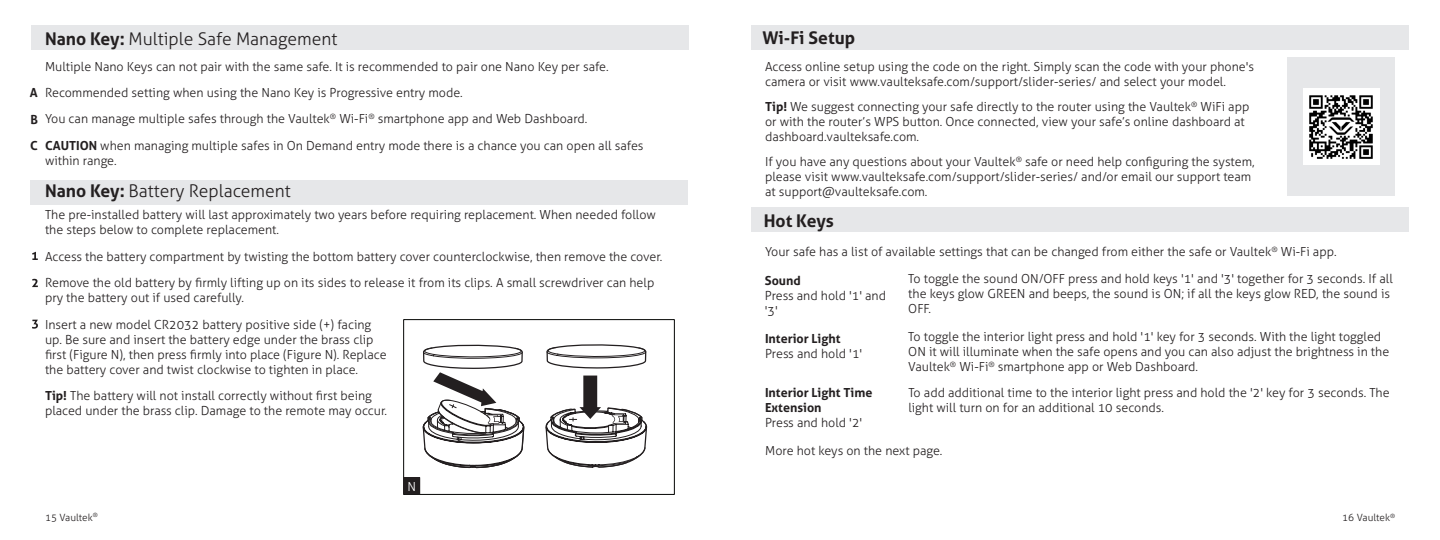
<style>
.page{position:relative;width:1440px;height:540px;background:#fff}
.page>*{position:absolute;margin:0;border:0;box-sizing:border-box;transform-origin:0 0}
.t1{font:300 17.5px "Aller";color:#231f20}
.t2{font:700 17.5px "Aller";color:#231f20}
.t3{font:300 12.5px/15px "Aller";color:#231f20}
.t4{font:700 12.5px "Aller";color:#231f20}
.t5{font:300 12.5px "Aller";color:#fff}
.t6{font:300 10px "Aller";color:#231f20}
.s1{font-weight:700}
</style>
<div class="page">
<div style="left:31px;top:25px;width:658px;height:25px;background:#e6e7e9"></div>
<div style="left:403px;top:319px;width:272px;height:176px;border:1px solid #040503"></div>
<svg style="left:32px;top:252px;width:6px;height:8px"></svg>
<svg style="left:32px;top:279px;width:6px;height:8px"></svg>
<svg style="left:32px;top:320px;width:6px;height:9px"></svg>
<svg style="left:422px;top:319px;width:103px;height:150px"></svg>
<svg style="left:545px;top:319px;width:103px;height:149px"></svg>
<div style="left:404px;top:478px;width:16px;height:16px;background:#231f20"></div>
<div style="left:403px;top:478px;width:17px;height:16px;border:1px solid #231f20"></div>
<div style="left:751px;top:207px;width:658px;height:25px;background:#e6e7e9"></div>
<div style="left:751px;top:25px;width:658px;height:25px;background:#e6e7e9"></div>
<div style="left:1287px;top:57px;width:108px;height:139px;background:#e6e7e9"></div>
<div style="left:1303px;top:88px;width:76px;height:77px;background:#fff"></div>
<div style="left:31px;top:180px;width:657px;height:25px;background:#e6e7e9"></div>
<img style="left:1309px;top:95px;width:64px;height:64px">
<p class="t1" style="left:45px;top:28px;width:294px"><span class="s1">Nano Key:</span> Multiple Safe Management</p>
<p class="t3" style="left:45px;top:59px;width:565px">Multiple Nano Keys can not pair with the same safe. It is recommended to pair one Nano Key per safe.</p>
<p class="t3" style="left:45px;top:85px;width:419px">Recommended setting when using the Nano Key is Progressive entry mode.</p>
<p class="t3" style="left:45px;top:112px;width:544px">You can manage multiple safes through the Vaultek<sup>®</sup> Wi-Fi<sup>®</sup> smartphone app and Web Dashboard.</p>
<p class="t3" style="left:45px;top:138px;width:600px"><span class="s1">CAUTION</span> when managing multiple safes in On Demand entry mode there is a chance you can open all safes within range.</p>
<p class="t1" style="left:45px;top:180px;width:247px"><span class="s1">Nano Key:</span> Battery Replacement</p>
<p class="t3" style="left:45px;top:208px;width:612px">The pre-installed battery will last approximately two years before requiring replacement. When needed follow the steps below to complete replacement.</p>
<p class="t3" style="left:45px;top:249px;width:619px">Access the battery compartment by twisting the bottom battery cover counterclockwise, then remove the cover.</p>
<p class="t3" style="left:45px;top:275px;width:611px">Remove the old battery by firmly lifting up on its sides to release it from its clips. A small screwdriver can help pry the battery out if used carefully.</p>
<p class="t3" style="left:45px;top:317px;width:343px">Insert a new model CR2032 battery positive side (+) facing up. Be sure and insert the battery edge under the brass clip first (Figure N), then press firmly into place (Figure N). Replace the battery cover and twist clockwise to tighten in place.</p>
<p class="t3" style="left:45px;top:388px;width:344px"><span class="s1">Tip!</span> The battery will not install correctly without first being placed under the brass clip. Damage to the remote may occur.</p>
<p class="t4" style="left:30px;top:85px;width:9px">A</p>
<p class="t4" style="left:30px;top:112px;width:9px">B</p>
<p class="t4" style="left:30px;top:138px;width:9px">C</p>
<p class="t6" style="left:45px;top:511px;width:54px">15 Vaultek<sup>®</sup></p>
<p class="t5" style="left:407px;top:479px;width:10px">N</p>
<p class="t2" style="left:762px;top:27px;width:94px">Wi-Fi Setup</p>
<p class="t3" style="left:765px;top:59px;width:491px">Access online setup using the code on the right. Simply scan the code with your phone's camera or visit www.vaulteksafe.com/support/slider-series/ and select your model.</p>
<p class="t3" style="left:765px;top:99px;width:486px"><span class="s1">Tip!</span> We suggest connecting your safe directly to the router using the Vaultek<sup>®</sup> WiFi app or with the router’s WPS button. Once connected, view your safe’s online dashboard at dashboard.vaulteksafe.com.</p>
<p class="t3" style="left:765px;top:154px;width:491px">If you have any questions about your Vaultek<sup>®</sup> safe or need help configuring the system, please visit www.vaulteksafe.com/support/slider-series/ and/or email our support team at support@vaulteksafe.com.</p>
<p class="t2" style="left:764px;top:210px;width:72px">Hot Keys</p>
<p class="t3" style="left:765px;top:244px;width:573px">Your safe has a list of available settings that can be changed from either the safe or Vaultek<sup>®</sup> Wi-Fi app.</p>
<p class="t4" style="left:765px;top:272px;width:37px">Sound</p>
<p class="t3" style="left:765px;top:288px;width:123px">Press and hold '1' and '3'</p>
<p class="t4" style="left:765px;top:331px;width:77px">Interior Light</p>
<p class="t3" style="left:765px;top:346px;width:99px">Press and hold '1'</p>
<p class="t4" style="left:765px;top:385px;width:109px">Interior Light Time</p>
<p class="t4" style="left:765px;top:400px;width:58px">Extension</p>
<p class="t3" style="left:765px;top:415px;width:99px">Press and hold '2'</p>
<p class="t3" style="left:908px;top:271px;width:486px">To toggle the sound ON/OFF press and hold keys '1' and '3' together for 3 seconds. If all the keys glow GREEN and beeps, the sound is ON; if all the keys glow RED, the sound is<br>OFF.</p>
<p class="t3" style="left:908px;top:329px;width:482px">To toggle the interior light press and hold '1' key for 3 seconds. With the light toggled<br>ON it will illuminate when the safe opens and you can also adjust the brightness in the<br>Vaultek<sup>®</sup> Wi-Fi<sup>®</sup> smartphone app or Web Dashboard.</p>
<p class="t3" style="left:908px;top:385px;width:483px">To add additional time to the interior light press and hold the '2' key for 3 seconds. The light will turn on for an additional 10 seconds.</p>
<p class="t3" style="left:765px;top:443px;width:179px">More hot keys on the next page.</p>
<p class="t6" style="left:1342px;top:512px;width:54px">16 Vaultek<sup>®</sup></p>
</div>
